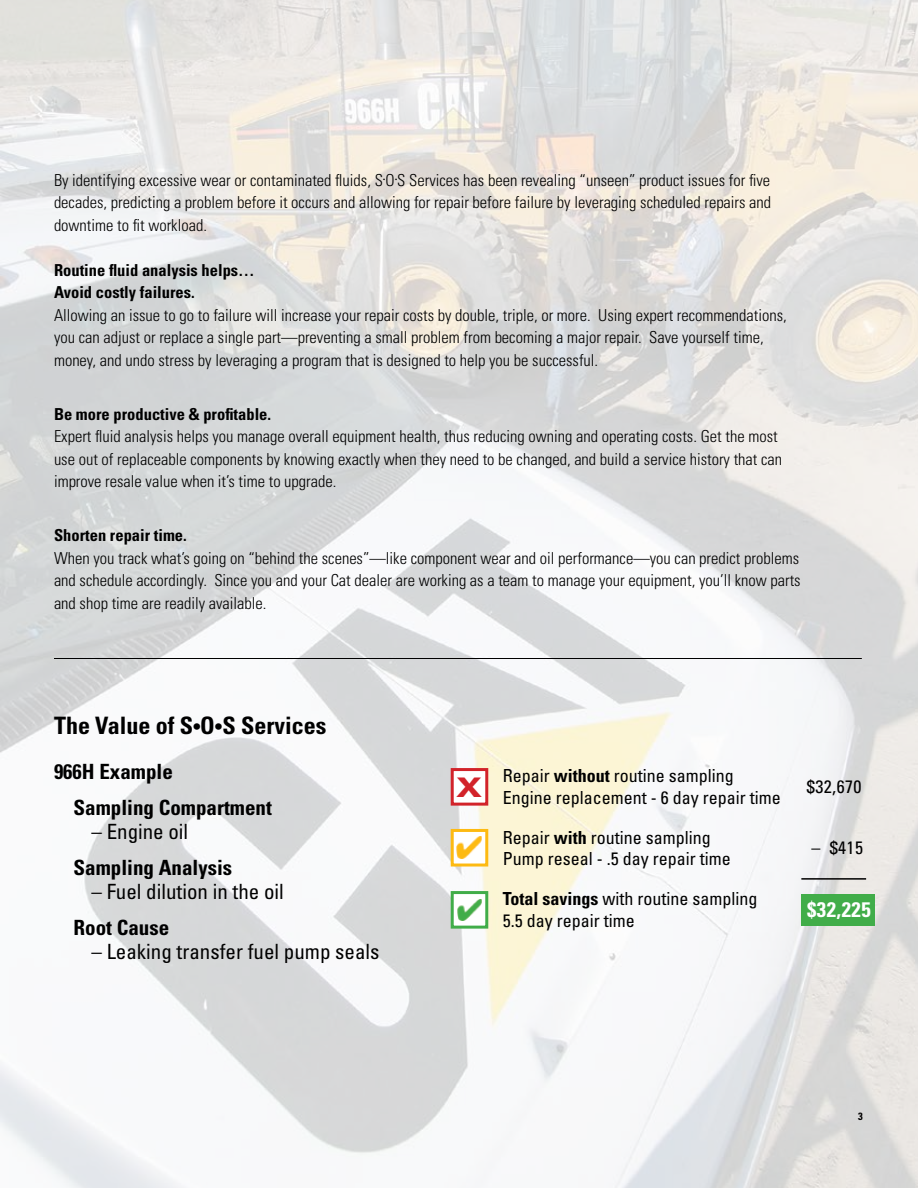
<style>
.page{position:relative;width:918px;height:1188px;background:#fff}
.page>*{position:absolute;margin:0;border:0;box-sizing:border-box;transform-origin:0 0}
.t1{font:900 expanded 27px "Univers LT Std";color:#d2232a}
.t2{font:700 condensed 24px "Univers LT Std";color:#000}
.t3{font:condensed 21px "Univers LT Std";color:#000}
.t4{font:700 condensed 21px/36px "Univers LT Std";color:#000}
.t5{font:700 condensed 21px "Univers LT Std";color:#fff}
.t6{font:condensed 18px/21.6px "Univers LT Std";color:#000}
.t7{font:300 condensed 16.5px/22.5px "Univers LT Std";color:#000;text-align:justify}
.t8{font:700 condensed 16.5px/22.5px "Univers LT Std";color:#000}
.t9{font:700 condensed 10.5px "Univers LT Std";color:#000}
.t10{font:300 condensed 4.5px "Univers LT Std";color:#000}
.s1{font-size:16.5px}
.s2{font-size:18px}
.s3{font-weight:700}
</style>
<div class="page">
<img style="left:0;top:0;width:918px;height:1188px">
<hr style="left:0;top:246px;width:1px;height:716px;background:#fff">
<hr style="left:54px;top:658px;width:808px;height:1px;background:#000">
<div style="left:802px;top:895px;width:73px;height:31px;background:#41ad49"></div>
<div style="left:451px;top:768px;width:37px;height:38px;background:#fff;border:3px solid #d2232a"></div>
<div style="left:451px;top:829px;width:37px;height:38px;background:#fff;border:3px solid #fdba12"></div>
<div style="left:451px;top:891px;width:37px;height:38px;background:#fff;border:3px solid #41ad49"></div>
<img style="left:457px;top:837px;width:24px;height:22px">
<img style="left:457px;top:899px;width:24px;height:22px">
<hr style="left:801px;top:878px;width:65px;height:2px;background:#000">
<p class="t7" style="left:54px;top:169px;width:719px;text-indent:343px">S Services has been revealing “unseen” product issues for five decades, predicting a problem before it occurs and allowing for repair before failure by leveraging scheduled repairs and downtime to fit workload.</p>
<p class="t8" style="left:54px;top:258px;width:202px">Routine fluid analysis helps…<br>Avoid costly failures.</p>
<p class="t7" style="left:54px;top:304px;width:734px;text-align:left">Allowing an issue to go to failure will increase your repair costs by double, triple, or more. Using expert recommendations, you can adjust or replace a single part—preventing a small problem from becoming a major repair. Save yourself time, money, and undo stress by leveraging a program that is designed to help you be successful.</p>
<p class="t8" style="left:54px;top:402px;width:219px">Be more productive &amp; profitable.</p>
<p class="t7" style="left:54px;top:425px;width:730px;text-align:left">Expert fluid analysis helps you manage overall equipment health, thus reducing owning and operating costs. Get the most use out of replaceable components by knowing exactly when they need to be changed, and build a service history that can improve resale value when it’s time to upgrade.</p>
<p class="t8" style="left:54px;top:524px;width:134px">Shorten repair time.</p>
<p class="t7" style="left:54px;top:547px;width:748px">When you track what’s going on “behind the scenes”—like component wear and oil performance—you can predict problems and schedule accordingly. Since you and your Cat dealer are working as a team to manage your equipment, you’ll know parts and shop time are readily available.</p>
<p class="t7" style="left:54px;top:169px;width:330px">By identifying excessive wear or contaminated fluids, S</p>
<p class="t10" style="left:383px;top:177px;width:16px">•<span class="s1">O</span>•</p>
<h2 class="t2" style="left:54px;top:711px;width:274px">The Value of S<span class="s2">•</span>O<span class="s2">•</span>S Services</h2>
<p class="t4" style="left:74px;top:754px;width:200px;text-indent:-20px">966H Example<br>Sampling Compartment</p>
<p class="t3" style="left:92px;top:819px;width:98px">– Engine oil</p>
<p class="t4" style="left:74px;top:850px;width:160px">Sampling Analysis</p>
<p class="t3" style="left:92px;top:879px;width:194px">– Fuel dilution in the oil</p>
<p class="t4" style="left:74px;top:910px;width:97px">Root Cause</p>
<p class="t3" style="left:92px;top:939px;width:290px">– Leaking transfer fuel pump seals</p>
<h1 class="t1" style="left:456px;top:772px;width:28px">X</h1>
<p class="t6" style="left:503px;top:765px;width:279px">Repair <span class="s3">without</span> routine sampling<br>Engine replacement - 6 day repair time</p>
<p class="t6" style="left:807px;top:775px;width:56px">$32,670</p>
<p class="t6" style="left:503px;top:826px;width:229px">Repair <span class="s3">with</span> routine sampling<br>Pump reseal - .5 day repair time</p>
<p class="t6" style="left:811px;top:837px;width:53px">– $415</p>
<p class="t6" style="left:503px;top:888px;width:256px"><span class="s3">Total savings</span> with routine sampling<br>5.5 day repair time</p>
<p class="t5" style="left:807px;top:897px;width:65px">$32,225</p>
<p class="t9" style="left:858px;top:1110px;width:6px">3</p>
</div>
